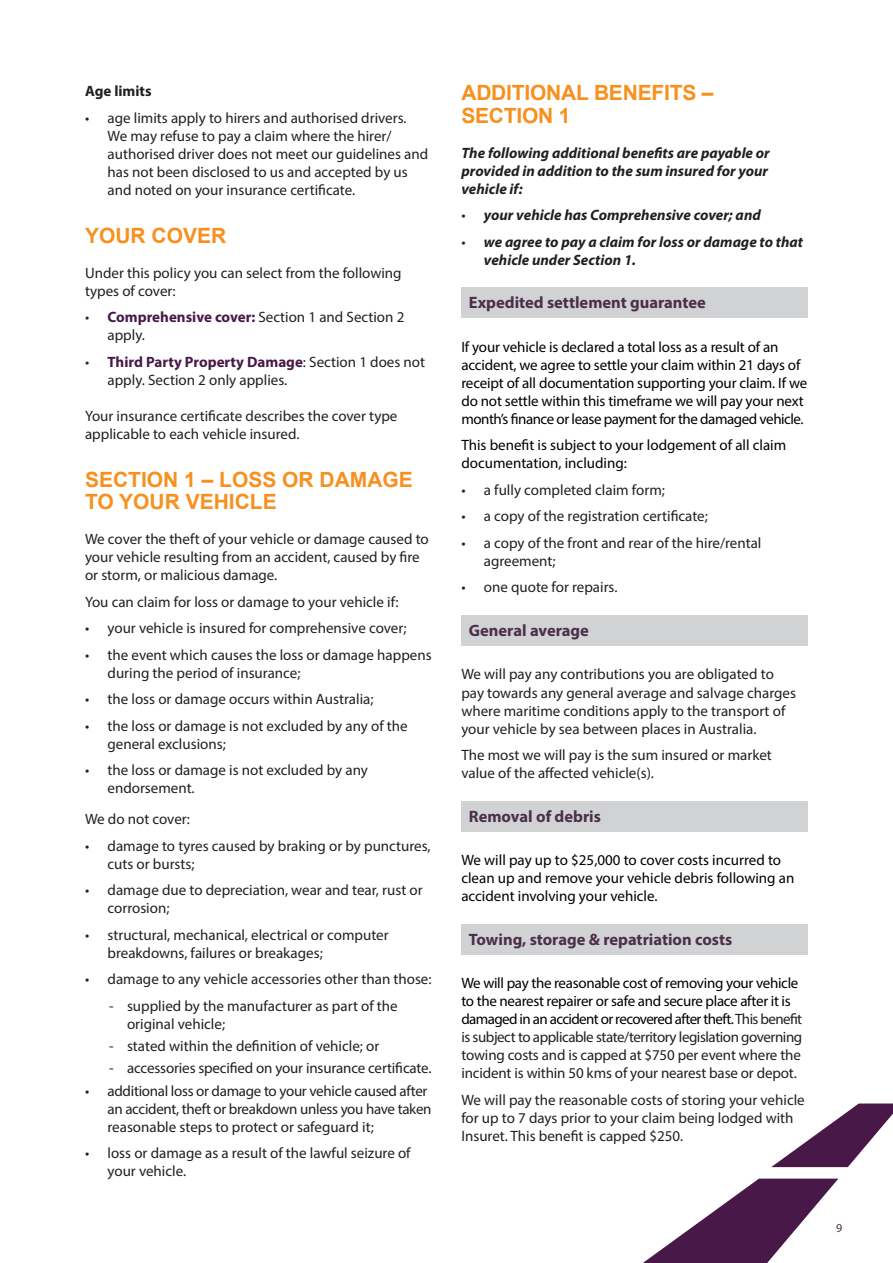
<style>
.page{position:relative;width:893px;height:1263px;background:#fff}
.page>*{position:absolute;margin:0;border:0;box-sizing:border-box;transform-origin:0 0}
.Insuret_heading_1{font:700 21px/22.5px "Arial";color:#f7901e}
.Insuret_Heading_2_Gr{font:700 16.5px "Myriad Pro";color:#4c2f48}
.Default{font:15px/18px "Myriad Pro";color:#231f20}
.Insuret_body_text{font:15px/18px "Myriad Pro";color:#231f20}
.Default-2{font:15px/18px "Myriad Pro";letter-spacing:-.02em;color:#231f20}
.Insuret_body_text-2{font:15px/18px "Myriad Pro";letter-spacing:-.01em;color:#000}
.Insuret_body_text-3{font:italic 700 15px/18px "Myriad Pro";color:#231f20;text-align:justify}
.Insuret_Bullet_first{font:15px/18px "Myriad Pro";color:#231f20}
.Insuret_body_text-4{font:700 15px "Myriad Pro";color:#231f20}
.t1{font:12px "Myriad Pro";color:#4c2f48}
.s1{color:#481948}
.s2{font-weight:700;color:#481948}
.s3{font-weight:400;font-style:normal}
.s4{color:#000}
</style>
<div class="page">
<svg style="left:643px;top:1178px;width:195px;height:85px"></svg>
<svg style="left:771px;top:1103px;width:122px;height:64px"></svg>
<div style="left:461px;top:287px;width:347px;height:31px;background:#d1d2d4"></div>
<div style="left:461px;top:615px;width:347px;height:31px;background:#d1d2d4"></div>
<div style="left:461px;top:801px;width:347px;height:31px;background:#d1d2d4"></div>
<div style="left:461px;top:924px;width:347px;height:31px;background:#d1d2d4"></div>
<p class="Insuret_body_text-4" style="left:85px;top:81px;width:68px">Age limits</p>
<p class="Default" style="left:108px;top:109px;width:322px;text-indent:-22px">• age limits apply to hirers and authorised drivers.<br>We may refuse to pay a claim where the hirer/ authorised driver does not meet our guidelines and has not been disclosed to us and accepted by us and noted on your insurance certificate.</p>
<p class="Insuret_heading_1" style="left:85px;top:225px;width:143px">YOUR COVER</p>
<p class="Insuret_body_text" style="left:85px;top:264px;width:318px">Under this policy you can select from the following types of cover:</p>
<p class="Default" style="left:108px;top:308px;width:298px;text-indent:-22px"><span class="s1">•</span> <span class="s2">Comprehensive cover:</span> Section 1 and Section 2 apply.</p>
<p class="Default" style="left:108px;top:353px;width:319px;text-indent:-22px"><span class="s1">•</span> <span class="s2">Third Party Property Damage</span>: Section 1 does not apply. Section 2 only applies.</p>
<p class="Insuret_body_text" style="left:85px;top:407px;width:314px">Your insurance certificate describes the cover type applicable to each vehicle insured.</p>
<p class="Insuret_heading_1" style="left:85px;top:469px;width:329px">SECTION 1 – LOSS OR DAMAGE<br>TO YOUR VEHICLE</p>
<p class="Insuret_body_text" style="left:85px;top:530px;width:345px">We cover the theft of your vehicle or damage caused to your vehicle resulting from an accident, caused by fire or storm, or malicious damage.</p>
<p class="Insuret_body_text" style="left:85px;top:593px;width:315px">You can claim for loss or damage to your vehicle if:</p>
<p class="Default" style="left:85px;top:619px;width:323px">• your vehicle is insured for comprehensive cover;</p>
<p class="Default" style="left:108px;top:646px;width:326px;text-indent:-22px">• the event which causes the loss or damage happens during the period of insurance;</p>
<p class="Default" style="left:85px;top:690px;width:290px">• the loss or damage occurs within Australia;</p>
<p class="Default" style="left:108px;top:717px;width:302px;text-indent:-22px">• the loss or damage is not excluded by any of the general exclusions;</p>
<p class="Default" style="left:108px;top:761px;width:262px;text-indent:-22px">• the loss or damage is not excluded by any endorsement.</p>
<p class="Insuret_body_text" style="left:85px;top:810px;width:106px">We do not cover:</p>
<p class="Default" style="left:108px;top:836px;width:325px;text-indent:-22px">• damage to tyres caused by braking or by punctures, cuts or bursts;</p>
<p class="Default" style="left:108px;top:881px;width:317px;text-indent:-22px">• damage due to depreciation, wear and tear, rust or corrosion;</p>
<p class="Default" style="left:108px;top:925px;width:283px;text-indent:-22px">• structural, mechanical, electrical or computer breakdowns, failures or breakages;</p>
<p class="Default" style="left:85px;top:970px;width:348px">• damage to any vehicle accessories other than those:</p>
<p class="Insuret_Bullet_first" style="left:127px;top:996px;width:272px;text-indent:-18px">- supplied by the manufacturer as part of the original vehicle;</p>
<p class="Insuret_Bullet_first" style="left:109px;top:1037px;width:272px">- stated within the definition of vehicle; or</p>
<p class="Insuret_Bullet_first" style="left:109px;top:1059px;width:324px">- accessories specified on your insurance certificate.</p>
<p class="Default-2" style="left:108px;top:1081px;width:326px;text-indent:-22px">• additional loss or damage to your vehicle caused after an accident, theft or breakdown unless you have taken reasonable steps to protect or safeguard it;</p>
<p class="Default" style="left:108px;top:1144px;width:305px;text-indent:-22px">• loss or damage as a result of the lawful seizure of your vehicle.</p>
<p class="Insuret_heading_1" style="left:461px;top:82px;width:254px">ADDITIONAL BENEFITS –<br>SECTION 1</p>
<p class="Insuret_body_text-3" style="left:461px;top:143px;width:310px">The following additional benefits are payable or provided in addition to the sum insured for your vehicle if:</p>
<p class="Insuret_body_text-3" style="left:461px;top:206px;width:301px"><span class="s3">•</span> your vehicle has Comprehensive cover; and</p>
<p class="Insuret_body_text-3" style="left:484px;top:232px;width:321px;text-indent:-22px"><span class="s3">•</span> we agree to pay a claim for loss or damage to that vehicle under Section 1.</p>
<p class="Insuret_Heading_2_Gr" style="left:469px;top:292px;width:239px">Expedited settlement guarantee</p>
<p class="Insuret_body_text-2" style="left:461px;top:338px;width:347px">If your vehicle is declared a total loss as a result of an accident, we agree to settle your claim within 21 days of receipt of all documentation supporting your claim. If we do not settle within this timeframe we will pay your next month’s finance or lease payment for the damaged vehicle.</p>
<p class="Insuret_body_text-2" style="left:461px;top:436px;width:326px">This benefit is subject to your lodgement of all claim documentation, including:</p>
<p class="Default" style="left:461px;top:481px;width:205px">• a fully completed claim form;</p>
<p class="Default" style="left:461px;top:507px;width:248px">• a copy of the registration certificate;</p>
<p class="Default" style="left:484px;top:534px;width:279px;text-indent:-22px">• a copy of the front and rear of the hire/rental agreement;</p>
<p class="Default" style="left:461px;top:578px;width:158px">• one quote for repairs.</p>
<p class="Insuret_Heading_2_Gr" style="left:469px;top:620px;width:122px">General average</p>
<p class="Insuret_body_text" style="left:461px;top:665px;width:336px">We will pay any contributions you are obligated to pay towards any general average and salvage charges where maritime conditions apply to the transport of your vehicle by sea between places in Australia.</p>
<p class="Insuret_body_text" style="left:461px;top:746px;width:312px">The most we will pay is the sum insured or market value of the affected vehicle(s).</p>
<p class="Insuret_Heading_2_Gr" style="left:469px;top:805px;width:134px">Removal of debris</p>
<p class="Insuret_body_text-2" style="left:461px;top:851px;width:334px">We will pay up to $25,000 to cover costs incurred to clean up and remove your vehicle debris following an accident involving your vehicle.</p>
<p class="Insuret_Heading_2_Gr" style="left:469px;top:928px;width:265px">Towing, storage &amp; repatriation costs</p>
<p class="Default-2" style="left:461px;top:974px;width:342px"><span class="s4">We will pay the reasonable cost of removing your vehicle to the nearest repairer or safe and secure place after it is damaged in an accident or recovered after theft.</span> This benefit is subject to applicable state/territory legislation governing towing costs and is capped at $750 per event where the incident is within 50 kms of your nearest base or depot.</p>
<p class="Default" style="left:461px;top:1090px;width:345px">We will pay the reasonable costs of storing your vehicle for up to 7 days prior to your claim being lodged with<br>Insuret. This benefit is capped $250.</p>
<p class="t1" style="left:836px;top:1220px;width:8px">9</p>
</div>
